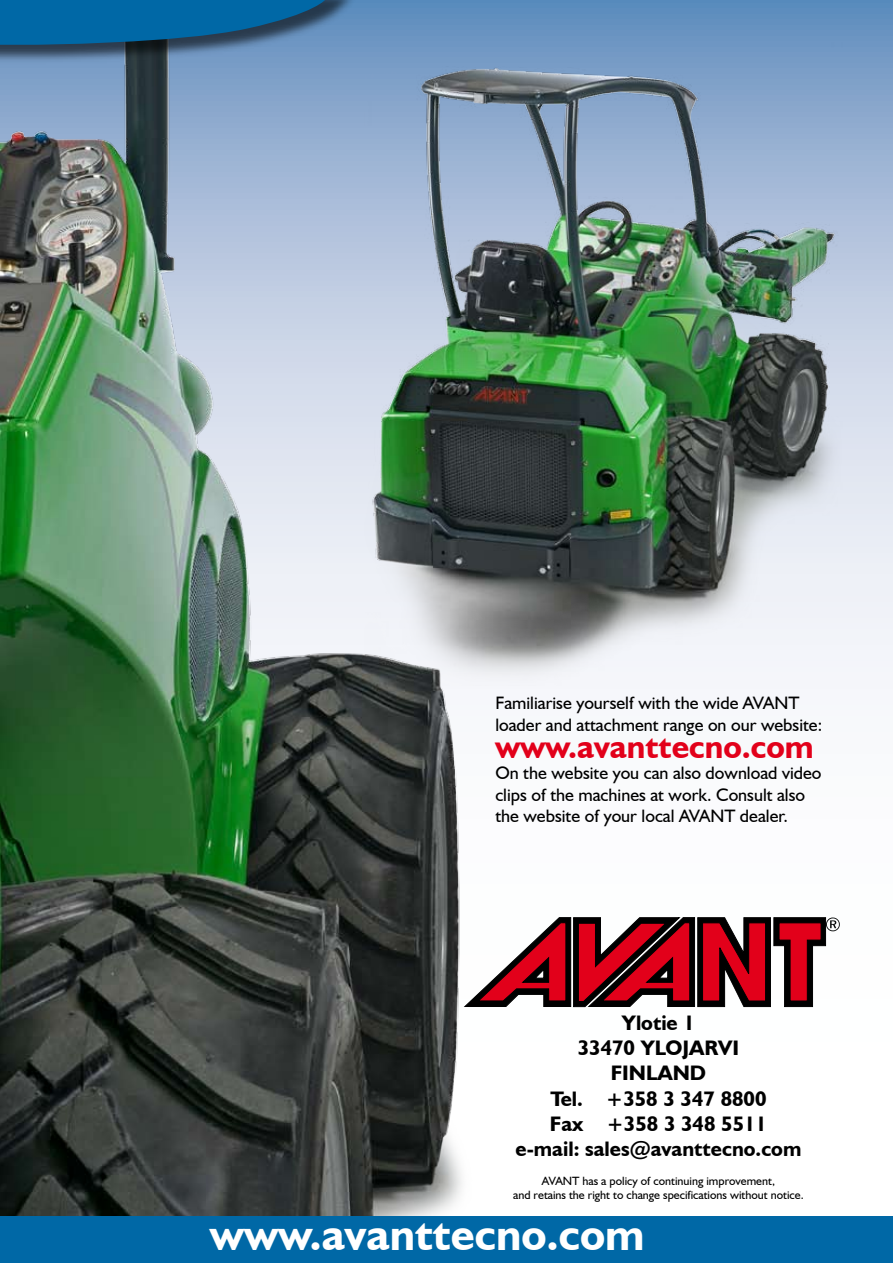
<style>
.page{position:relative;width:893px;height:1263px;background:#fff}
.page>*{position:absolute;margin:0;border:0;box-sizing:border-box;transform-origin:0 0}
.t1{font:700 45px "Humanist 521 BT";color:#fff}
.t2{font:700 33px "Humanist 521 BT";color:#e2001a}
.t3{font:700 21px/25.2px "Humanist 521 BT";color:#000;text-align:center}
.t4{font:18px/21.6px "Humanist 521 BT";color:#000}
.t5{font:12px/14.4px "Humanist 521 BT";color:#000;text-align:center}
</style>
<div class="page">
<svg style="left:506px;top:0;width:387px;height:1008px"></svg>
<img style="left:0;top:0;width:506px;height:1216px">
<div style="left:0;top:1216px;width:893px;height:47px;background:#0068a6"></div>
<img style="left:364px;top:43px;width:479px;height:643px">
<div style="left:0;top:0;width:357px;height:195px;background:#000;opacity:.6"></div>
<svg style="left:0;top:0;width:339px;height:178px;background:#5b83a5"></svg>
<svg style="left:464px;top:917px;width:376px;height:90px"></svg>
<p class="t4" style="left:495px;top:692px;width:328px">Familiarise yourself with the wide AVANT loader and attachment range on our website:</p>
<h2 class="t2" style="left:495px;top:726px;width:320px">www.avanttecno.com</h2>
<p class="t4" style="left:495px;top:762px;width:328px">On the website you can also download video clips of the machines at work. Consult also the website of your local AVANT dealer.</p>
<p class="t3" style="left:515px;top:1010px;width:287px">Ylotie 1<br>33470 YLOJARVI<br>FINLAND<br>Tel. +358 3 347 8800<br>Fax +358 3 348 5511 e-mail: sales@avanttecno.com</p>
<p class="t5" style="left:513px;top:1173px;width:292px">AVANT has a policy of continuing improvement,<br>and retains the right to change specifications without notice.</p>
<h1 class="t1" style="left:210px;top:1207px;width:436px">www.avanttecno.com</h1>
</div>
